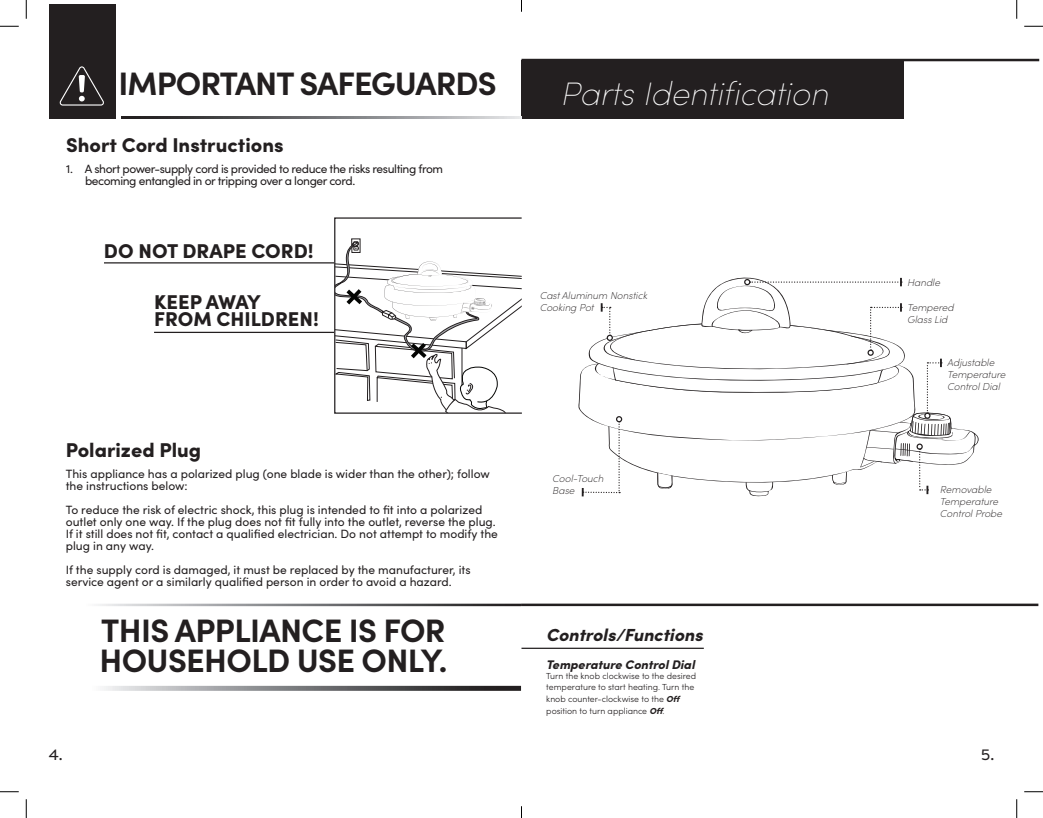
<style>
.page{position:relative;width:1043px;height:818px;background:#fff}
.page>*{position:absolute;margin:0;border:0;box-sizing:border-box;transform-origin:0 0}
.Heading{font:700 32.5px/30px "Sofia Pro";letter-spacing:-.02em;color:#231f20}
.Heading-2{font:italic 200 32.5px "Sofia Pro";color:#fff}
.body{font:900 20px "Sofia Pro";color:#231f20}
.body-2{font:900 20px "Sofia Pro";letter-spacing:-.02em;color:#231f20}
.body-3{font:italic 900 17.5px "Sofia Pro";color:#231f20}
.t1{font:15px "Filson Pro";color:#231f20}
.body-4{font:italic 900 12.5px "Sofia Pro";color:#231f20}
.body-5{font:12px/12px "Sofia Pro";color:#231f20}
.safeguards{font:12px/12px "Sofia Pro";letter-spacing:-.035em;color:#231f20}
.body-6{font:italic 200 10px/12px "Sofia Pro";color:#231f20}
.body-7{font:300 8.75px/12px "Sofia Pro";color:#231f20}
.s1{font-weight:900;font-style:italic}
</style>
<div class="page">
<div style="left:521px;top:60px;width:382px;height:59px;background:#231f20"></div>
<hr style="left:521px;top:59px;width:518px;height:2px;background:#231f20">
<div style="left:49px;top:4px;width:67px;height:115px;background:#231f20"></div>
<svg style="left:59px;top:66px;width:45px;height:40px"></svg>
<svg style="left:121px;top:116px;width:400px;height:3px"></svg>
<svg style="left:104px;top:685px;width:417px;height:5px;background:#8d8e8f"></svg>
<svg style="left:578px;top:277px;width:401px;height:219px"></svg>
<hr style="left:104px;top:262px;width:230px;height:1px;background:#231f20">
<hr style="left:154px;top:332px;width:180px;height:1px;background:#231f20">
<svg style="left:336px;top:241px;width:184px;height:170px"></svg>
<hr style="left:521px;top:603px;width:517px;height:3px;background:#231f20">
<hr style="left:521px;top:647px;width:183px;height:2px;background:#231f20">
<svg style="left:0;top:25px;width:19px;height:2px"></svg>
<svg style="left:1024px;top:25px;width:18px;height:2px"></svg>
<svg style="left:0;top:791px;width:19px;height:1px"></svg>
<svg style="left:1024px;top:791px;width:18px;height:1px"></svg>
<svg style="left:25px;top:0;width:2px;height:19px"></svg>
<svg style="left:25px;top:799px;width:2px;height:19px"></svg>
<svg style="left:1016px;top:0;width:1px;height:19px"></svg>
<svg style="left:1016px;top:799px;width:1px;height:19px"></svg>
<svg style="left:521px;top:806px;width:1px;height:12px"></svg>
<p class="Heading" style="left:119px;top:66px;width:379px">IMPORTANT SAFEGUARDS</p>
<p class="body" style="left:66px;top:129px;width:219px">Short Cord Instructions</p>
<p class="safeguards" style="left:85px;top:162px;width:360px;text-indent:-19px">1. A short power-supply cord is provided to reduce the risks resulting from becoming entangled in or tripping over a longer cord.</p>
<p class="body" style="left:104px;top:235px;width:211px">DO NOT DRAPE CORD!</p>
<p class="body-2" style="left:154px;top:286px;width:108px">KEEP AWAY</p>
<p class="body" style="left:154px;top:303px;width:166px">FROM CHILDREN!</p>
<p class="body" style="left:66px;top:434px;width:137px">Polarized Plug</p>
<p class="body-5" style="left:66px;top:467px;width:425px">This appliance has a polarized plug (one blade is wider than the other); follow the instructions below:</p>
<p class="body-5" style="left:66px;top:503px;width:433px">To reduce the risk of electric shock, this plug is intended to fit into a polarized outlet only one way. If the plug does not fit fully into the outlet, reverse the plug.<br>If it still does not fit, contact a qualified electrician. Do not attempt to modify the plug in any way.</p>
<p class="body-5" style="left:66px;top:563px;width:406px">If the supply cord is damaged, it must be replaced by the manufacturer, its service agent or a similarly qualified person in order to avoid a hazard.</p>
<p class="t1" style="left:49px;top:745px;width:15px">4.</p>
<p class="Heading" style="left:99px;top:613px;width:349px">THIS APPLIANCE IS FOR<br>HOUSEHOLD USE ONLY.</p>
<p class="Heading-2" style="left:560px;top:70px;width:270px">Parts Identification</p>
<p class="body-6" style="left:539px;top:289px;width:109px">Cast Aluminum Nonstick<br>Cooking Pot</p>
<p class="body-6" style="left:907px;top:276px;width:34px">Handle</p>
<p class="body-6" style="left:907px;top:301px;width:48px">Tempered</p>
<p class="body-6" style="left:907px;top:313px;width:42px">Glass Lid</p>
<p class="body-6" style="left:947px;top:355px;width:49px">Adjustable</p>
<p class="body-6" style="left:947px;top:367px;width:60px">Temperature</p>
<p class="body-6" style="left:947px;top:379px;width:54px">Control Dial</p>
<p class="body-6" style="left:552px;top:471px;width:53px">Cool-Touch</p>
<p class="body-6" style="left:552px;top:483px;width:24px">Base</p>
<p class="body-6" style="left:940px;top:482px;width:53px">Removable</p>
<p class="body-6" style="left:940px;top:494px;width:60px">Temperature</p>
<p class="body-6" style="left:940px;top:506px;width:64px">Control Probe</p>
<p class="body-3" style="left:546px;top:621px;width:158px">Controls/Functions</p>
<p class="body-4" style="left:546px;top:654px;width:150px">Temperature Control Dial</p>
<p class="body-7" style="left:546px;top:669px;width:151px">Turn the knob clockwise to the desired</p>
<p class="body-7" style="left:546px;top:680px;width:149px">temperature to start heating. Turn the</p>
<p class="body-7" style="left:546px;top:692px;width:136px">knob counter-clockwise to the <span class="s1">Off </span>position to turn appliance <span class="s1">Off</span>.</p>
<p class="t1" style="left:981px;top:745px;width:14px">5.</p>
</div>
